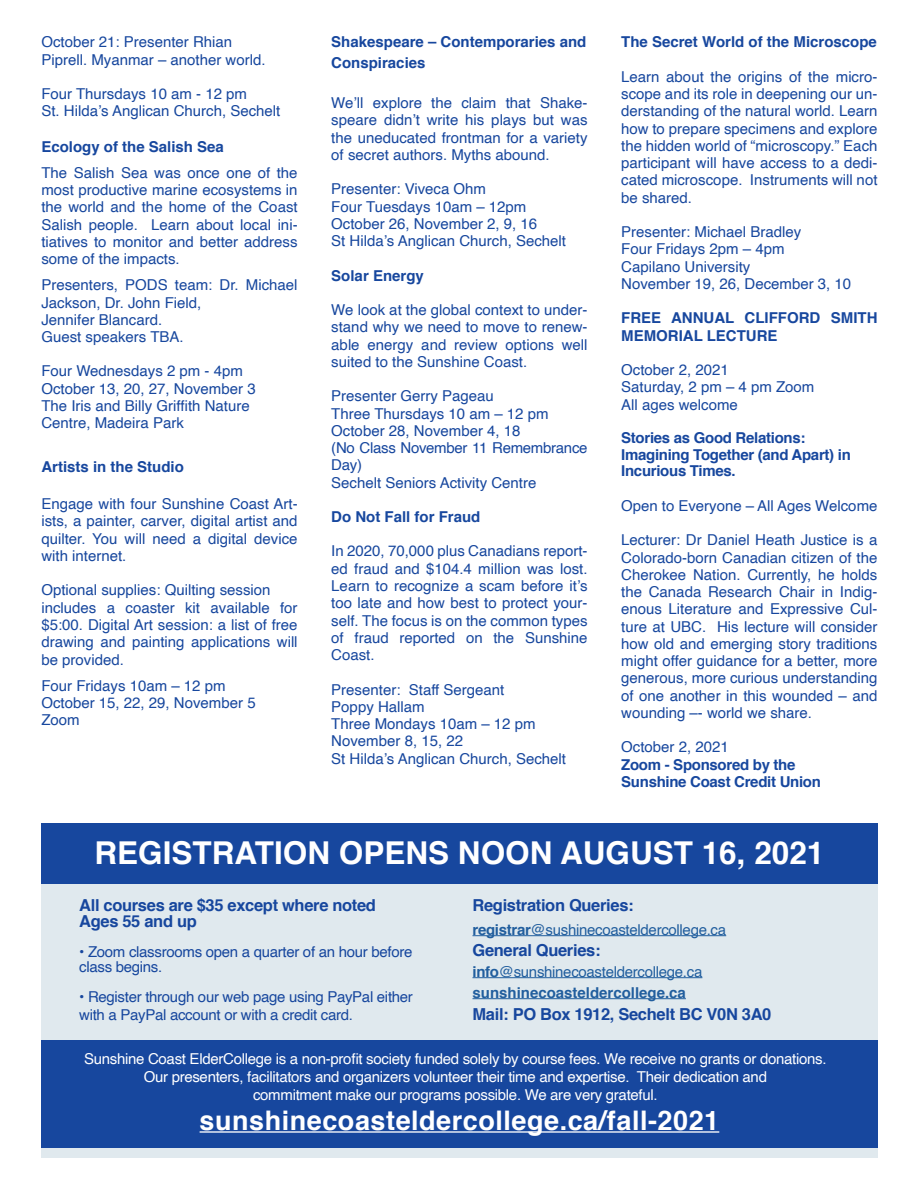
<style>
.page{position:relative;width:918px;height:1188px;background:#fff}
.page>*{position:absolute;margin:0;border:0;box-sizing:border-box;transform-origin:0 0}
.t1{font:700 31.5px "Helvetica";color:#fff}
.t2{font:700 27px "Helvetica";letter-spacing:.02em;color:#fff}
.t3{font:700 16.5px/16.8px "Helvetica";letter-spacing:-.02em;color:#17479e}
.t4{font:15px/17.2px "Helvetica";color:#17479e}
.t5{font:15px/18px "Helvetica";letter-spacing:-.02em;color:#fff;text-align:center}
.t6{font:700 15px/20.2px "Helvetica";color:#17479e}
.t7{font:15px/15px "Helvetica";letter-spacing:-.02em;color:#17479e}
.t8{font:700 15px/16.5px "Helvetica";letter-spacing:-.02em;color:#17479e}
.t9{font:700 15px/21px "Helvetica";color:#215e9e}
.t10{font:15px "Helvetica";letter-spacing:-.02em;color:#215e9e}
.s1{font-weight:700}
.s2{font-weight:400}
</style>
<div class="page">
<div style="left:41px;top:846px;width:837px;height:311px;background:#e0e9ee"></div>
<div style="left:41px;top:824px;width:837px;height:60px;background:#17479e"></div>
<div style="left:41px;top:1040px;width:837px;height:108px;background:#17479e"></div>
<hr style="left:200px;top:1131px;width:519px;height:2px;background:#fff">
<hr style="left:472px;top:935px;width:254px;height:1px;background:#215e9e">
<hr style="left:472px;top:977px;width:230px;height:1px;background:#215e9e">
<hr style="left:472px;top:998px;width:214px;height:1px;background:#215e9e">
<p class="t4" style="left:41px;top:34px;width:226px">October 21: Presenter Rhian<br>Piprell. Myanmar – another world.</p>
<p class="t4" style="left:41px;top:86px;width:241px">Four Thursdays 10 am - 12 pm<br>St. Hilda’s Anglican Church, Sechelt</p>
<p class="t6" style="left:41px;top:136px;width:184px">Ecology of the Salish Sea</p>
<p class="t4" style="left:41px;top:164px;width:258px;text-align:justify">The Salish Sea was once one of the most productive marine ecosystems in the world and the home of the Coast Salish people. Learn about local ini&shy;tiatives to monitor and better address some of the impacts.</p>
<p class="t4" style="left:41px;top:277px;width:258px">Presenters, PODS team: Dr. Michael<br>Jackson, Dr. John Field,<br>Jennifer Blancard.<br>Guest speakers TBA.</p>
<p class="t4" style="left:41px;top:363px;width:216px">Four Wednesdays 2 pm - 4pm<br>October 13, 20, 27, November 3<br>The Iris and Billy Griffith Nature<br>Centre, Madeira Park</p>
<p class="t6" style="left:41px;top:457px;width:144px">Artists in the Studio</p>
<p class="t4" style="left:41px;top:496px;width:258px;text-align:justify">Engage with four Sunshine Coast Art&shy;ists, a painter, carver, digital artist and quilter. You will need a digital device with internet.</p>
<p class="t4" style="left:41px;top:582px;width:258px">Optional supplies: Quilting session includes a coaster kit available for $5:00. Digital Art session: a list of free drawing and painting applications will be provided.</p>
<p class="t4" style="left:41px;top:677px;width:216px">Four Fridays 10am – 12 pm<br>October 15, 22, 29, November 5<br>Zoom</p>
<p class="t6" style="left:331px;top:32px;width:257px">Shakespeare – Contemporaries and<br>Conspiracies</p>
<p class="t4" style="left:331px;top:95px;width:258px;text-align:justify">We’ll explore the claim that Shake&shy;speare didn’t write his plays but was the uneducated frontman for a variety of secret authors. Myths abound.</p>
<p class="t4" style="left:331px;top:181px;width:236px">Presenter: Viveca Ohm<br>Four Tuesdays 10am – 12pm<br>October 26, November 2, 9, 16<br>St Hilda’s Anglican Church, Sechelt</p>
<p class="t6" style="left:331px;top:265px;width:94px">Solar Energy</p>
<p class="t4" style="left:331px;top:302px;width:258px;text-align:justify">We look at the global context to under&shy;stand why we need to move to renew&shy;able energy and review options well suited to the Sunshine Coast.</p>
<p class="t4" style="left:331px;top:388px;width:258px">Presenter Gerry Pageau<br>Three Thursdays 10 am – 12 pm<br>October 28, November 4, 18<br>(No Class November 11 Remembrance<br>Day)<br>Sechelt Seniors Activity Centre</p>
<p class="t6" style="left:331px;top:507px;width:151px">Do Not Fall for Fraud</p>
<p class="t4" style="left:331px;top:543px;width:258px;text-align:justify">In 2020, 70,000 plus Canadians report&shy;ed fraud and $104.4 million was lost.<br>Learn to recognize a scam before it’s too late and how best to protect your&shy;self. The focus is on the common types of fraud reported on the Sunshine Coast.</p>
<p class="t4" style="left:331px;top:681px;width:236px">Presenter: Staff Sergeant<br>Poppy Hallam<br>Three Mondays 10am – 12 pm<br>November 8, 15, 22<br>St Hilda’s Anglican Church, Sechelt</p>
<p class="t6" style="left:621px;top:32px;width:257px">The Secret World of the Microscope</p>
<p class="t4" style="left:621px;top:68px;width:258px;text-align:justify">Learn about the origins of the micro&shy;scope and its role in deepening our un&shy;derstanding of the natural world. Learn how to prepare specimens and explore the hidden world of “microscopy.” Each participant will have access to a dedi&shy;cated microscope. Instruments will not be shared.</p>
<p class="t4" style="left:621px;top:224px;width:232px">Presenter: Michael Bradley<br>Four Fridays 2pm – 4pm<br>Capilano University<br>November 19, 26, December 3, 10</p>
<p class="t6" style="left:621px;top:310px;width:258px;line-height:17.2px">FREE ANNUAL CLIFFORD SMITH<br>MEMORIAL LECTURE</p>
<p class="t4" style="left:621px;top:362px;width:195px">October 2, 2021<br>Saturday, 2 pm – 4 pm Zoom<br>All ages welcome</p>
<p class="t8" style="left:621px;top:430px;width:231px">Stories as Good Relations:<br>Imagining Together (and Apart) in<br>Incurious Times.</p>
<p class="t4" style="left:621px;top:497px;width:258px">Open to Everyone – All Ages Welcome</p>
<p class="t4" style="left:621px;top:532px;width:258px;text-align:justify">Lecturer: Dr Daniel Heath Justice is a Colorado-born Canadian citizen of the Cherokee Nation. Currently, he holds the Canada Research Chair in Indig&shy;enous Literature and Expressive Cul&shy;ture at UBC. His lecture will consider how old and emerging story traditions might offer guidance for a better, more generous, more curious understanding of one another in this wounded – and wounding –- world we share.</p>
<p class="t4" style="left:621px;top:739px;width:109px">October 2, 2021</p>
<p class="t8" style="left:621px;top:756px;width:201px;line-height:17.2px">Zoom - Sponsored by the<br>Sunshine Coast Credit Union</p>
<h1 class="t1" style="left:94px;top:827px;width:731px">REGISTRATION OPENS NOON AUGUST 16, 2021</h1>
<p class="t3" style="left:79px;top:897px;width:298px">All courses are $35 except where noted<br>Ages 55 and up</p>
<p class="t7" style="left:79px;top:945px;width:335px">• Zoom classrooms open a quarter of an hour before class begins.</p>
<p class="t7" style="left:79px;top:989px;width:335px;line-height:18px">• Register through our web page using PayPal either with a PayPal account or with a credit card.</p>
<p class="t3" style="left:472px;top:897px;width:163px">Registration Queries:</p>
<p class="t10" style="left:472px;top:918px;width:255px"><span class="s1">registrar</span>@sushinecoasteldercollege.ca</p>
<p class="t3" style="left:472px;top:942px;width:130px">General Queries:</p>
<p class="t9" style="left:472px;top:961px;width:231px">info<span class="s2">@sunshinecoasteldercollege.ca </span>sunshinecoasteldercollege.ca</p>
<p class="t3" style="left:472px;top:1006px;width:300px">Mail: PO Box 1912, Sechelt BC V0N 3A0</p>
<p class="t5" style="left:84px;top:1050px;width:744px">Sunshine Coast ElderCollege is a non-profit society funded solely by course fees. We receive no grants or donations.<br>Our presenters, facilitators and organizers volunteer their time and expertise. Their dedication and<br>commitment make our programs possible. We are very grateful.</p>
<h2 class="t2" style="left:200px;top:1099px;width:521px">sunshinecoasteldercollege.ca/fall-2021</h2>
</div>
